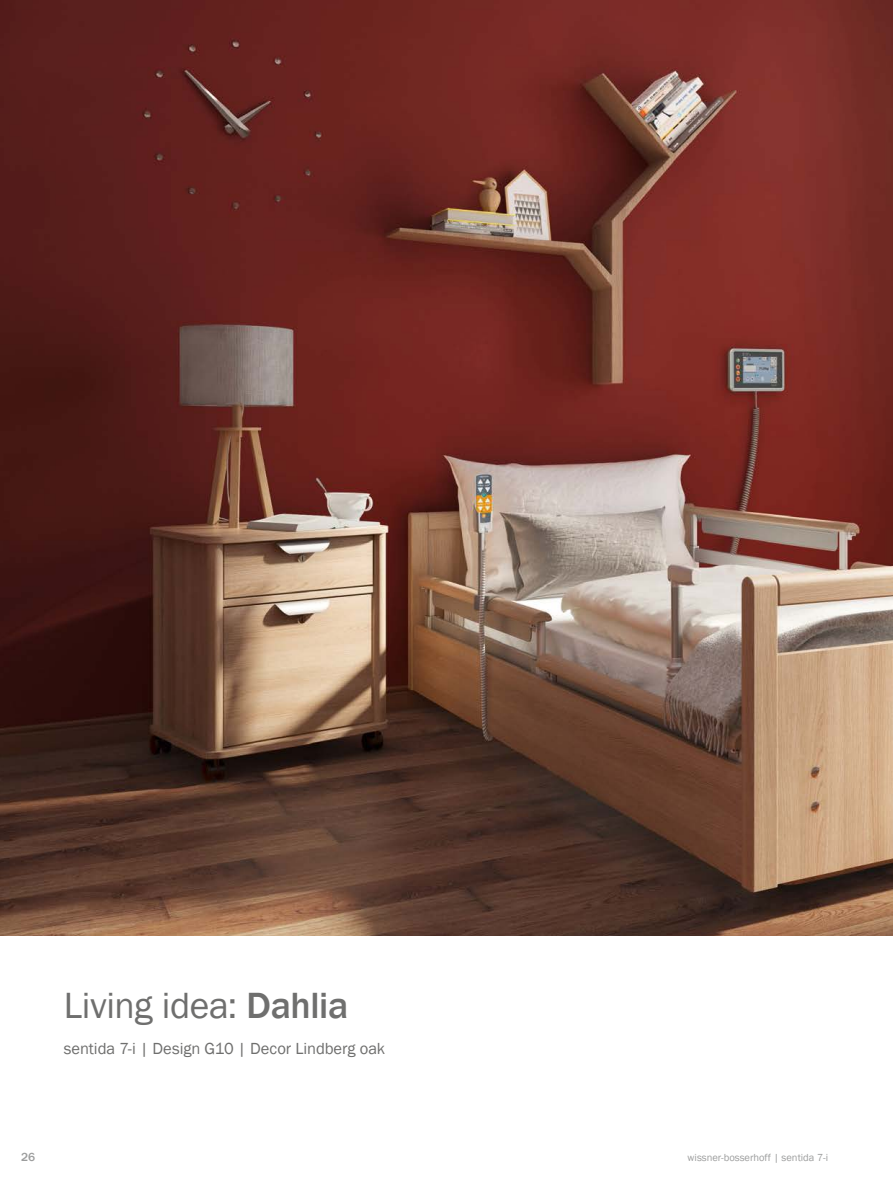
<style>
.page{position:relative;width:893px;height:1191px;background:#fff}
.page>*{position:absolute;margin:0;border:0;box-sizing:border-box;transform-origin:0 0}
.t1{font:37.5px "Franklin Gothic";letter-spacing:-.01em;color:#6f6f6e}
.t2{font:16.5px "Franklin Gothic";letter-spacing:-.005em;color:#6f6f6e}
.t3{font:500 12px "Franklin Gothic";color:#9c9d9d}
.t4{font:10.5px "Franklin Gothic";color:#9c9d9d}
.s1{font-weight:500}
</style>
<div class="page">
<img style="left:0;top:0;width:893px;height:935px">
<h1 class="t1" style="left:64px;top:982px;width:286px">Living idea: <span class="s1">Dahlia</span></h1>
<p class="t2" style="left:64px;top:1038px;width:323px">sentida 7-i | Design G10 | Decor Lindberg oak</p>
<p class="t3" style="left:21px;top:1149px;width:16px">26</p>
<p class="t4" style="left:688px;top:1151px;width:142px">wissner-bosserhoff | sentida 7-i</p>
</div>
